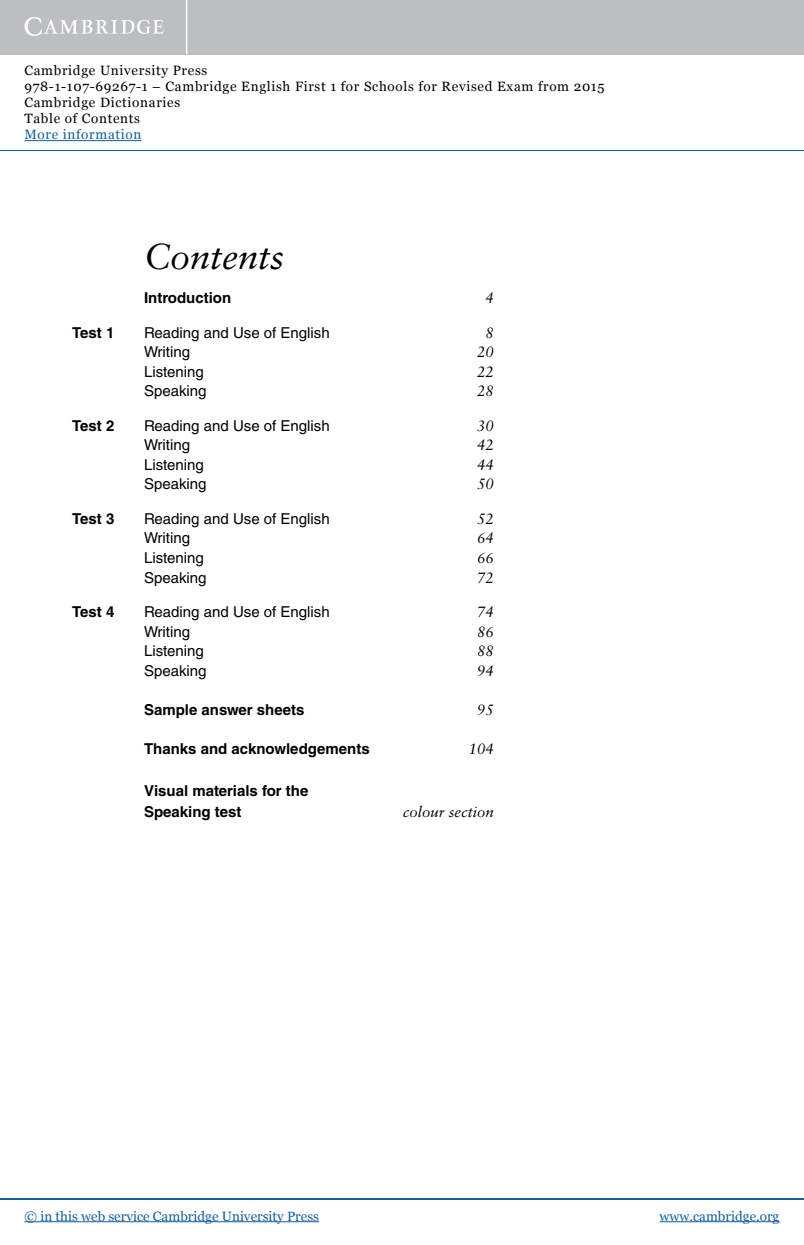
<style>
.page{position:relative;width:804px;height:1245px;background:#fff}
.page>*{position:absolute;margin:0;border:0;box-sizing:border-box;transform-origin:0 0}
.t1{font:italic 36px "Sabon LT Std";color:#000}
.t2{font:15px "Helvetica LT Std";color:#000}
.t3{font:700 15px/21px "Helvetica LT Std";color:#000}
.t4{font:italic 15px "Sabon LT Std";color:#000}
.t5{font:13.5px/16px "Georgia";letter-spacing:.05em;color:#000}
.t6{font:13.5px "Georgia";color:#115fa4}
.t7{font:13.5px "Georgia";letter-spacing:.05em;color:#115fa4}
</style>
<div class="page">
<div style="left:0;top:0;width:804px;height:54px;background:#bcbec0"></div>
<hr style="left:186px;top:0;width:1px;height:54px;background:#fff">
<svg style="left:24px;top:17px;width:140px;height:19px"></svg>
<hr style="left:24px;top:140px;width:117px;height:1px;background:#115fa4">
<hr style="left:0;top:150px;width:804px;height:1px;background:#115fa4">
<hr style="left:0;top:1197px;width:804px;height:2px;background:#115fa4">
<hr style="left:24px;top:1221px;width:295px;height:1px;background:#115fa4">
<hr style="left:659px;top:1221px;width:120px;height:1px;background:#115fa4">
<p class="t5" style="left:24px;top:62px;width:581px">Cambridge University Press<br>978-1-107-69267-1 – Cambridge English First 1 for Schools for Revised Exam from 2015<br>Cambridge Dictionaries<br>Table of Contents</p>
<p class="t7" style="left:24px;top:126px;width:118px">More information</p>
<h1 class="t1" style="left:144px;top:235px;width:142px">Contents</h1>
<p class="t3" style="left:144px;top:287px;width:89px">Introduction</p>
<p class="t4" style="left:485px;top:289px;width:10px">4</p>
<p class="t3" style="left:72px;top:322px;width:44px">Test 1</p>
<p class="t2" style="left:144px;top:324px;width:187px">Reading and Use of English</p>
<p class="t4" style="left:485px;top:324px;width:10px">8</p>
<p class="t2" style="left:144px;top:343px;width:48px">Writing</p>
<p class="t4" style="left:477px;top:343px;width:18px">20</p>
<p class="t2" style="left:144px;top:363px;width:61px">Listening</p>
<p class="t4" style="left:477px;top:363px;width:18px">22</p>
<p class="t2" style="left:144px;top:382px;width:64px">Speaking</p>
<p class="t4" style="left:477px;top:382px;width:18px">28</p>
<p class="t3" style="left:72px;top:415px;width:44px">Test 2</p>
<p class="t2" style="left:144px;top:417px;width:187px">Reading and Use of English</p>
<p class="t4" style="left:477px;top:417px;width:18px">30</p>
<p class="t2" style="left:144px;top:436px;width:48px">Writing</p>
<p class="t4" style="left:477px;top:436px;width:18px">42</p>
<p class="t2" style="left:144px;top:456px;width:61px">Listening</p>
<p class="t4" style="left:477px;top:456px;width:18px">44</p>
<p class="t2" style="left:144px;top:475px;width:64px">Speaking</p>
<p class="t4" style="left:477px;top:475px;width:18px">50</p>
<p class="t3" style="left:72px;top:508px;width:44px">Test 3</p>
<p class="t2" style="left:144px;top:510px;width:187px">Reading and Use of English</p>
<p class="t4" style="left:477px;top:510px;width:18px">52</p>
<p class="t2" style="left:144px;top:529px;width:48px">Writing</p>
<p class="t4" style="left:477px;top:529px;width:18px">64</p>
<p class="t2" style="left:144px;top:549px;width:61px">Listening</p>
<p class="t4" style="left:477px;top:549px;width:18px">66</p>
<p class="t2" style="left:144px;top:568px;width:64px">Speaking</p>
<p class="t4" style="left:477px;top:568px;width:18px">72</p>
<p class="t3" style="left:72px;top:601px;width:44px">Test 4</p>
<p class="t2" style="left:144px;top:603px;width:187px">Reading and Use of English</p>
<p class="t4" style="left:477px;top:603px;width:18px">74</p>
<p class="t2" style="left:144px;top:622px;width:48px">Writing</p>
<p class="t4" style="left:477px;top:622px;width:18px">86</p>
<p class="t2" style="left:144px;top:642px;width:61px">Listening</p>
<p class="t4" style="left:477px;top:642px;width:18px">88</p>
<p class="t2" style="left:144px;top:661px;width:64px">Speaking</p>
<p class="t4" style="left:477px;top:661px;width:18px">94</p>
<p class="t3" style="left:144px;top:698px;width:162px">Sample answer sheets</p>
<p class="t4" style="left:477px;top:700px;width:18px">95</p>
<p class="t3" style="left:144px;top:737px;width:227px">Thanks and acknowledgements</p>
<p class="t4" style="left:468px;top:739px;width:27px">104</p>
<p class="t3" style="left:144px;top:779px;width:166px">Visual materials for the<br>Speaking test</p>
<p class="t4" style="left:403px;top:803px;width:92px">colour section</p>
<p class="t6" style="left:24px;top:1207px;width:296px">© in this web service Cambridge University Press</p>
<p class="t6" style="left:659px;top:1207px;width:121px">www.cambridge.org</p>
</div>
